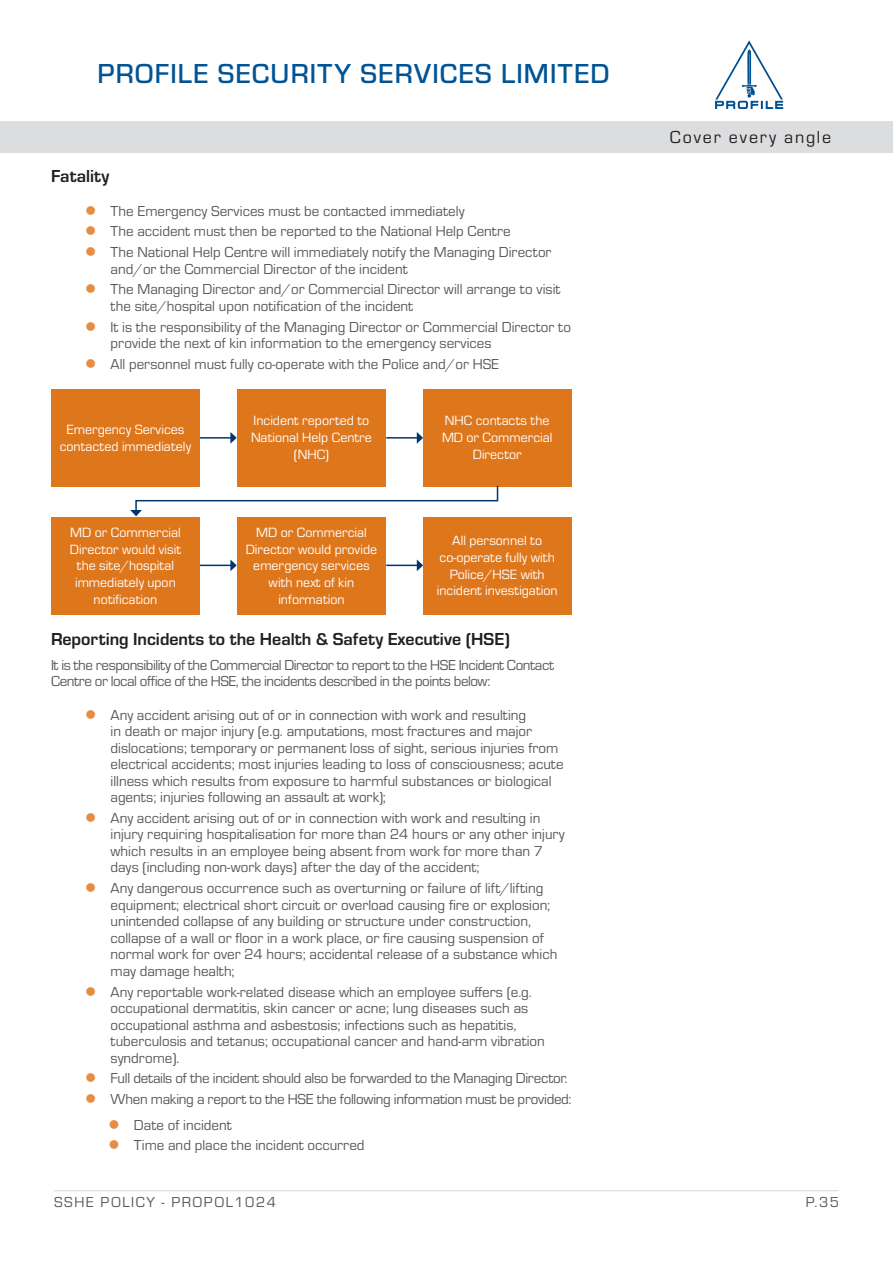
<style>
.page{position:relative;width:893px;height:1263px;background:#fff}
.page>*{position:absolute;margin:0;border:0;box-sizing:border-box;transform-origin:0 0}
.t1{font:500 28.5px "Eurostile";letter-spacing:.04em;color:#005495}
.ProfilePolicySubHeading{font:700 18px "Eurostile";color:#231f20}
.t2{font:18px "Eurostile";letter-spacing:.1em;color:#231f20}
.ProfilePolicyBody{font:15px/16.5px "Eurostile";color:#57585a}
.ProfilePolicyBody-2{font:15px/16.5px "Eurostile";letter-spacing:-.03em;color:#57585a}
.ProfilePolicyBody-3{font:15px "Eurostile";letter-spacing:-.02em;color:#57585a}
.ProfilePolicyBody-4{font:15px "Eurostile";letter-spacing:.1em;color:#57585a}
.t3{font:13.95px/16.6px "Eurostile";color:#fff;text-align:center}
</style>
<div class="page">
<svg style="left:715px;top:40px;width:68px;height:69px"></svg>
<div style="left:0;top:121px;width:893px;height:32px;background:#dcdddf"></div>
<hr style="left:54px;top:1190px;width:785px;height:1px;background:#dcdddf">
<div style="left:51px;top:389px;width:149px;height:97px;background:#de761b"></div>
<div style="left:51px;top:517px;width:149px;height:97px;background:#de761b"></div>
<div style="left:423px;top:389px;width:149px;height:97px;background:#de761b"></div>
<div style="left:423px;top:517px;width:149px;height:97px;background:#de761b"></div>
<div style="left:237px;top:389px;width:149px;height:97px;background:#de761b"></div>
<div style="left:237px;top:517px;width:149px;height:97px;background:#de761b"></div>
<svg style="left:130px;top:485px;width:369px;height:31px"></svg>
<hr style="left:200px;top:437px;width:31px;height:2px;background:#00376b">
<svg style="left:230px;top:432px;width:7px;height:12px"></svg>
<hr style="left:200px;top:565px;width:31px;height:1px;background:#00376b">
<svg style="left:230px;top:559px;width:7px;height:12px"></svg>
<hr style="left:386px;top:437px;width:31px;height:2px;background:#00376b">
<svg style="left:417px;top:432px;width:6px;height:12px"></svg>
<hr style="left:386px;top:565px;width:31px;height:1px;background:#00376b">
<svg style="left:417px;top:559px;width:6px;height:12px"></svg>
<h1 class="t1" style="left:98px;top:54px;width:513px">PROFILE SECURITY SERVICES LIMITED</h1>
<p class="ProfilePolicySubHeading" style="left:51px;top:163px;width:60px">Fatality</p>
<p class="ProfilePolicyBody" style="left:111px;top:202px;width:355px">The Emergency Services must be contacted immediately</p>
<p class="ProfilePolicyBody" style="left:111px;top:222px;width:402px">The accident must then be reported to the National Help Centre</p>
<p class="ProfilePolicyBody" style="left:111px;top:243px;width:442px">The National Help Centre will immediately notify the Managing Director and/or the Commercial Director of the incident</p>
<p class="ProfilePolicyBody" style="left:111px;top:280px;width:451px">The Managing Director and/or Commercial Director will arrange to visit the site/hospital upon notification of the incident</p>
<p class="ProfilePolicyBody" style="left:111px;top:318px;width:462px">It is the responsibility of the Managing Director or Commercial Director to provide the next of kin information to the emergency services</p>
<p class="ProfilePolicyBody" style="left:111px;top:355px;width:390px">All personnel must fully co-operate with the Police and/or HSE</p>
<p class="t3" style="left:60px;top:420px;width:133px">Emergency Services contacted immediately</p>
<p class="t3" style="left:70px;top:523px;width:113px">MD or Commercial<br>Director would visit the site/hospital immediately upon notification</p>
<p class="t3" style="left:251px;top:412px;width:122px">Incident reported to<br>National Help Centre (NHC)</p>
<p class="t3" style="left:246px;top:523px;width:133px">MD or Commercial<br>Director would provide emergency services with next of kin information</p>
<p class="t3" style="left:442px;top:412px;width:112px">NHC contacts the<br>MD or Commercial<br>Director</p>
<p class="t3" style="left:437px;top:532px;width:122px">All personnel to co-operate fully with<br>Police/HSE with incident investigation</p>
<p class="ProfilePolicySubHeading" style="left:51px;top:626px;width:460px">Reporting Incidents to the Health &amp; Safety Executive (HSE)</p>
<p class="ProfilePolicyBody-2" style="left:51px;top:656px;width:504px">It is the responsibility of the Commercial Director to report to the HSE Incident Contact<br>Centre or local office of the HSE, the incidents described in the points below:</p>
<p class="ProfilePolicyBody" style="left:111px;top:706px;width:455px">Any accident arising out of or in connection with work and resulting<br>in death or major injury (e.g. amputations, most fractures and major dislocations; temporary or permanent loss of sight, serious injuries from electrical accidents; most injuries leading to loss of consciousness; acute illness which results from exposure to harmful substances or biological agents; injuries following an assault at work);</p>
<p class="ProfilePolicyBody" style="left:111px;top:809px;width:456px">Any accident arising out of or in connection with work and resulting in injury requiring hospitalisation for more than 24 hours or any other injury which results in an employee being absent from work for more than 7 days (including non-work days) after the day of the accident;</p>
<p class="ProfilePolicyBody" style="left:111px;top:879px;width:448px">Any dangerous occurrence such as overturning or failure of lift/lifting equipment; electrical short circuit or overload causing fire or explosion; unintended collapse of any building or structure under construction, collapse of a wall or floor in a work place, or fire causing suspension of normal work for over 24 hours; accidental release of a substance which may damage health;</p>
<p class="ProfilePolicyBody" style="left:111px;top:982px;width:436px">Any reportable work-related disease which an employee suffers (e.g. occupational dermatitis, skin cancer or acne; lung diseases such as occupational asthma and asbestosis; infections such as hepatitis, tuberculosis and tetanus; occupational cancer and hand-arm vibration syndrome).</p>
<p class="ProfilePolicyBody-3" style="left:111px;top:1068px;width:458px">Full details of the incident should also be forwarded to the Managing Director.</p>
<p class="ProfilePolicyBody-3" style="left:111px;top:1089px;width:463px">When making a report to the HSE the following information must be provided:</p>
<p class="ProfilePolicyBody" style="left:134px;top:1115px;width:99px">Date of incident</p>
<p class="ProfilePolicyBody" style="left:134px;top:1136px;width:232px">Time and place the incident occurred</p>
<p class="t2" style="left:670px;top:125px;width:163px">Cover every angle</p>
<p class="ProfilePolicyBody-4" style="left:54px;top:1192px;width:223px">SSHE POLICY - PROPOL1024</p>
<p class="ProfilePolicyBody" style="left:806px;top:1193px;width:35px">P.35</p>
</div>
